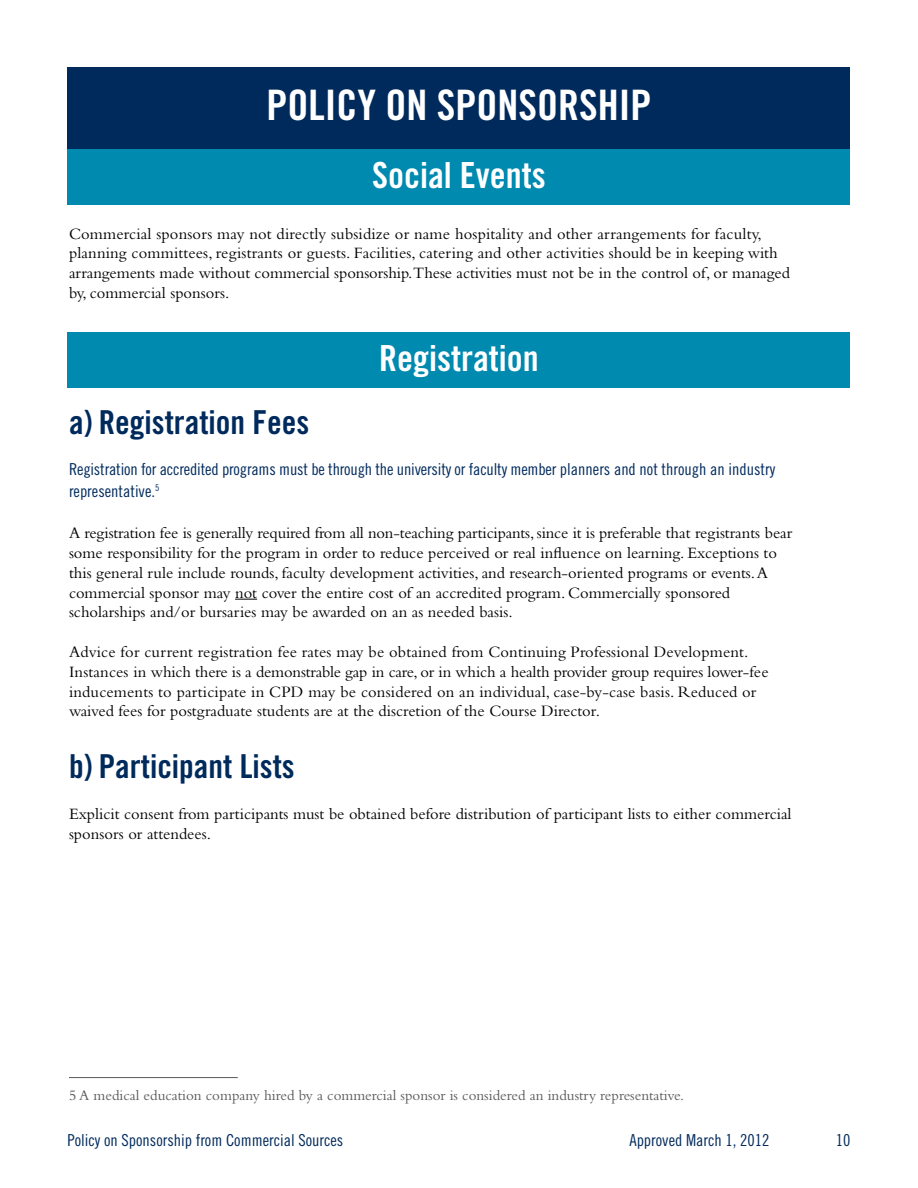
<style>
.page{position:relative;width:918px;height:1188px;background:#fff}
.page>*{position:absolute;margin:0;border:0;box-sizing:border-box;transform-origin:0 0}
.t1{font:42px "Trade Gothic LT Std Bd Cn 20";color:#fff}
.t2{font:36px "Trade Gothic LT Std Bd Cn 20";color:#fff}
.t3{font:33px "Trade Gothic LT Std Bd Cn 20";color:#002a5c}
.t4{font:16.5px/19.8px "Bembo Std";color:#000}
.t5{font:16.5px/21.6px "Trade Gothic LT Std Cn 18";color:#002a5c}
.t6{font:15px "Bembo Std";color:#58595b}
</style>
<div class="page">
<div style="left:68px;top:68px;width:782px;height:81px;background:#002a5c"></div>
<div style="left:68px;top:149px;width:782px;height:56px;background:#008ab0"></div>
<div style="left:68px;top:332px;width:782px;height:56px;background:#008ab0"></div>
<svg style="left:235px;top:599px;width:22px;height:1px"></svg>
<hr style="left:69px;top:1077px;width:169px;height:1px;background:#58595b">
<h1 class="t1" style="left:267px;top:80px;width:386px">POLICY ON SPONSORSHIP</h1>
<h2 class="t2" style="left:372px;top:153px;width:175px">Social Events</h2>
<p class="t4" style="left:69px;top:223px;width:723px">Commercial sponsors may not directly subsidize or name hospitality and other arrangements for faculty, planning committees, registrants or guests. Facilities, catering and other activities should be in keeping with arrangements made without commercial sponsorship.These activities must not be in the control of, or managed by, commercial sponsors.</p>
<h2 class="t2" style="left:379px;top:336px;width:161px">Registration</h2>
<h3 class="t3" style="left:69px;top:402px;width:242px">a) Registration Fees</h3>
<p class="t5" style="left:69px;top:458px;width:708px">Registration for accredited programs must be through the university or faculty member planners and not through an industry representative.<sup>5</sup></p>
<p class="t4" style="left:69px;top:523px;width:725px">A registration fee is generally required from all non-teaching participants, since it is preferable that registrants bear some responsibility for the program in order to reduce perceived or real influence on learning. Exceptions to this general rule include rounds, faculty development activities, and research-oriented programs or events. A commercial sponsor may not cover the entire cost of an accredited program. Commercially sponsored scholarships and/or bursaries may be awarded on an as needed basis.</p>
<p class="t4" style="left:69px;top:642px;width:701px">Advice for current registration fee rates may be obtained from Continuing Professional Development.<br>Instances in which there is a demonstrable gap in care, or in which a health provider group requires lower-fee inducements to participate in CPD may be considered on an individual, case-by-case basis. Reduced or waived fees for postgraduate students are at the discretion of the Course Director.</p>
<h3 class="t3" style="left:69px;top:746px;width:227px">b) Participant Lists</h3>
<p class="t4" style="left:69px;top:804px;width:724px">Explicit consent from participants must be obtained before distribution of participant lists to either commercial sponsors or attendees.</p>
<p class="t6" style="left:69px;top:1086px;width:617px">5 A medical education company hired by a commercial sponsor is considered an industry representative.</p>
<p class="t5" style="left:68px;top:1130px;width:277px">Policy on Sponsorship from Commercial Sources</p>
<p class="t5" style="left:629px;top:1130px;width:142px">Approved March 1, 2012</p>
<p class="t5" style="left:836px;top:1129px;width:16px">10</p>
</div>
